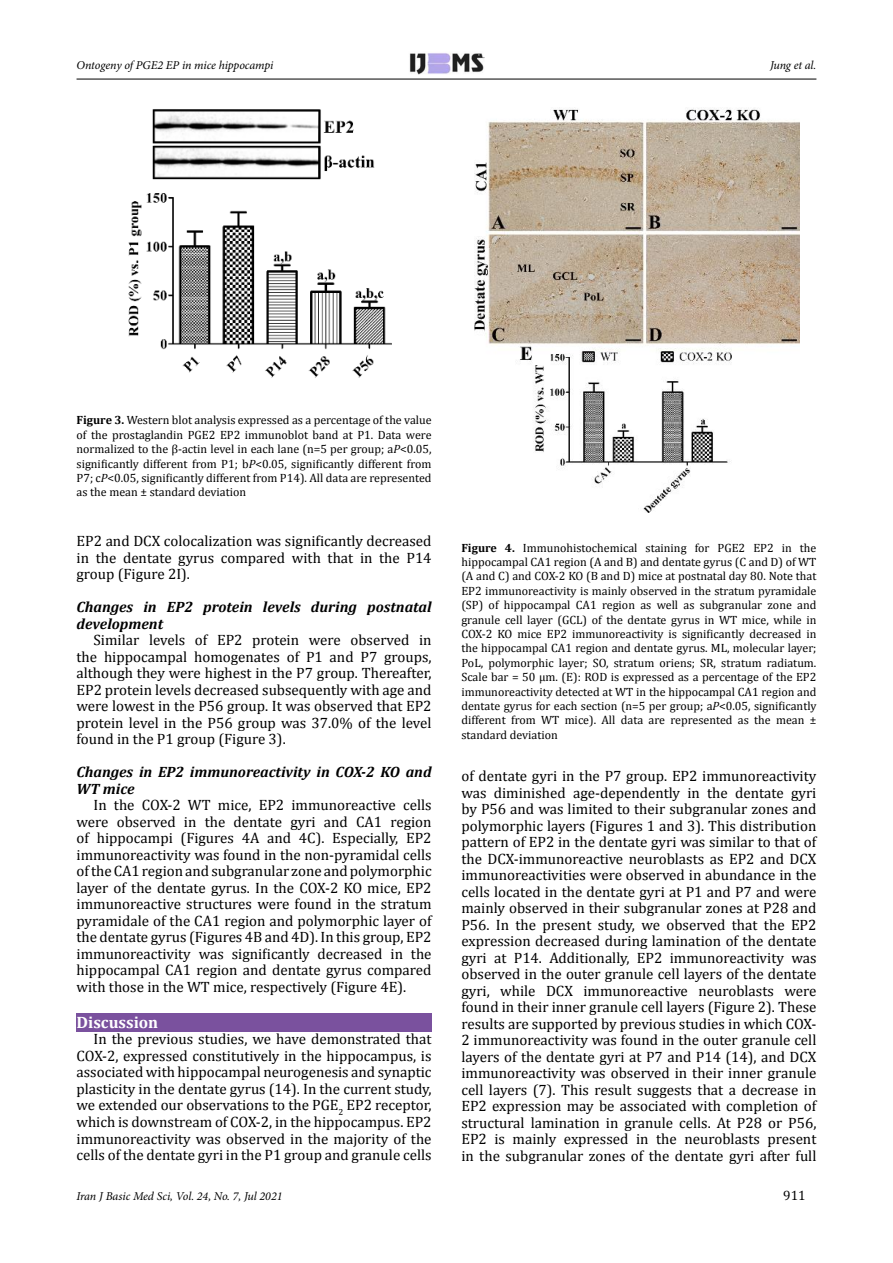
<style>
.page{position:relative;width:893px;height:1263px;background:#fff}
.page>*{position:absolute;margin:0;border:0;box-sizing:border-box;transform-origin:0 0}
.t1{font:700 16.5px "Cambria";color:#fff}
.t2{font:15px/16.5px "Cambria";color:#000;text-align:justify}
.t3{font:italic 700 15px/16.5px "Cambria";color:#000}
.t4{font:13.5px "Cambria";color:#000}
.t5{font:12px/14.4px "Cambria";color:#000;text-align:justify}
.t6{font:italic 12px "Minion Pro";letter-spacing:-.01em;color:#000}
.s1{font-weight:700}
.s2{font-style:italic}
</style>
<div class="page">
<img style="left:409px;top:53px;width:76px;height:22px">
<hr style="left:77px;top:79px;width:739px;height:1px;background:#000">
<div style="left:77px;top:1013px;width:355px;height:19px;background:#7a519e"></div>
<img style="left:128px;top:109px;width:263px;height:269px">
<img style="left:475px;top:108px;width:324px;height:404px">
<p class="t6" style="left:77px;top:57px;width:198px">Ontogeny of PGE2 EP in mice hippocampi</p>
<p class="t6" style="left:770px;top:57px;width:48px">Jung et al.</p>
<p class="t5" style="left:77px;top:413px;width:357px"><span class="s1">Figure 3.</span> Western blot analysis expressed as a percentage of the value of the prostaglandin PGE2 EP2 immunoblot band at P1. Data were normalized to the β-actin level in each lane (n=5 per group; a<span class="s2">P</span>&lt;0.05, significantly different from P1; b<span class="s2">P</span>&lt;0.05, significantly different from P7; c<span class="s2">P</span>&lt;0.05, significantly different from P14). All data are represented as the mean ± standard deviation</p>
<p class="t2" style="left:77px;top:533px;width:357px">EP2 and DCX colocalization was significantly decreased in the dentate gyrus compared with that in the P14 group (Figure 2I).</p>
<p class="t3" style="left:77px;top:598px;width:357px">Changes in EP2 protein levels during postnatal development</p>
<p class="t2" style="left:77px;top:632px;width:357px;text-indent:17px">Similar levels of EP2 protein were observed in the hippocampal homogenates of P1 and P7 groups, although they were highest in the P7 group. Thereafter, EP2 protein levels decreased subsequently with age and were lowest in the P56 group. It was observed that EP2 protein level in the P56 group was 37.0% of the level found in the P1 group (Figure 3).</p>
<p class="t3" style="left:77px;top:763px;width:357px">Changes in EP2 immunoreactivity in COX-2 KO and<br>WT mice</p>
<p class="t2" style="left:77px;top:797px;width:357px;text-indent:17px">In the COX-2 WT mice, EP2 immunoreactive cells were observed in the dentate gyri and CA1 region of hippocampi (Figures 4A and 4C). Especially, EP2 immunoreactivity was found in the non-pyramidal cells of the CA1 region and subgranular zone and polymorphic layer of the dentate gyrus. In the COX-2 KO mice, EP2 immunoreactive structures were found in the stratum pyramidale of the CA1 region and polymorphic layer of the dentate gyrus (Figures 4B and 4D). In this group, EP2 immunoreactivity was significantly decreased in the hippocampal CA1 region and dentate gyrus compared with those in the WT mice, respectively (Figure 4E).</p>
<p class="t1" style="left:77px;top:1011px;width:83px">Discussion</p>
<p class="t2" style="left:77px;top:1031px;width:357px;text-indent:17px">In the previous studies, we have demonstrated that COX-2, expressed constitutively in the hippocampus, is associated with hippocampal neurogenesis and synaptic plasticity in the dentate gyrus (14). In the current study, we extended our observations to the PGE<sub>2</sub> EP2 receptor, which is downstream of COX-2, in the hippocampus. EP2 immunoreactivity was observed in the majority of the cells of the dentate gyri in the P1 group and granule cells</p>
<p class="t5" style="left:461px;top:540px;width:357px"><span class="s1">Figure 4.</span> Immunohistochemical staining for PGE2 EP2 in the hippocampal CA1 region (A and B) and dentate gyrus (C and D) of WT (A and C) and COX-2 KO (B and D) mice at postnatal day 80. Note that EP2 immunoreactivity is mainly observed in the stratum pyramidale (SP) of hippocampal CA1 region as well as subgranular zone and granule cell layer (GCL) of the dentate gyrus in WT mice, while in COX-2 KO mice EP2 immunoreactivity is significantly decreased in the hippocampal CA1 region and dentate gyrus. ML, molecular layer; PoL, polymorphic layer; SO, stratum oriens; SR, stratum radiatum.<br>Scale bar = 50 μm. (E): ROD is expressed as a percentage of the EP2 immunoreactivity detected at WT in the hippocampal CA1 region and dentate gyrus for each section (n=5 per group; a<span class="s2">P</span>&lt;0.05, significantly different from WT mice). All data are represented as the mean ± standard deviation</p>
<p class="t2" style="left:461px;top:768px;width:357px">of dentate gyri in the P7 group. EP2 immunoreactivity was diminished age-dependently in the dentate gyri by P56 and was limited to their subgranular zones and polymorphic layers (Figures 1 and 3). This distribution pattern of EP2 in the dentate gyri was similar to that of the DCX-immunoreactive neuroblasts as EP2 and DCX immunoreactivities were observed in abundance in the cells located in the dentate gyri at P1 and P7 and were mainly observed in their subgranular zones at P28 and P56. In the present study, we observed that the EP2 expression decreased during lamination of the dentate gyri at P14. Additionally, EP2 immunoreactivity was observed in the outer granule cell layers of the dentate gyri, while DCX immunoreactive neuroblasts were found in their inner granule cell layers (Figure 2). These results are supported by previous studies in which COX-2 immunoreactivity was found in the outer granule cell layers of the dentate gyri at P7 and P14 (14), and DCX immunoreactivity was observed in their inner granule cell layers (7). This result suggests that a decrease in EP2 expression may be associated with completion of structural lamination in granule cells. At P28 or P56, EP2 is mainly expressed in the neuroblasts present in the subgranular zones of the dentate gyri after full</p>
<p class="t6" style="left:77px;top:1187px;width:207px">Iran J Basic Med Sci, Vol. 24, No. 7, Jul 2021</p>
<p class="t4" style="left:783px;top:1187px;width:24px">911</p>
</div>
